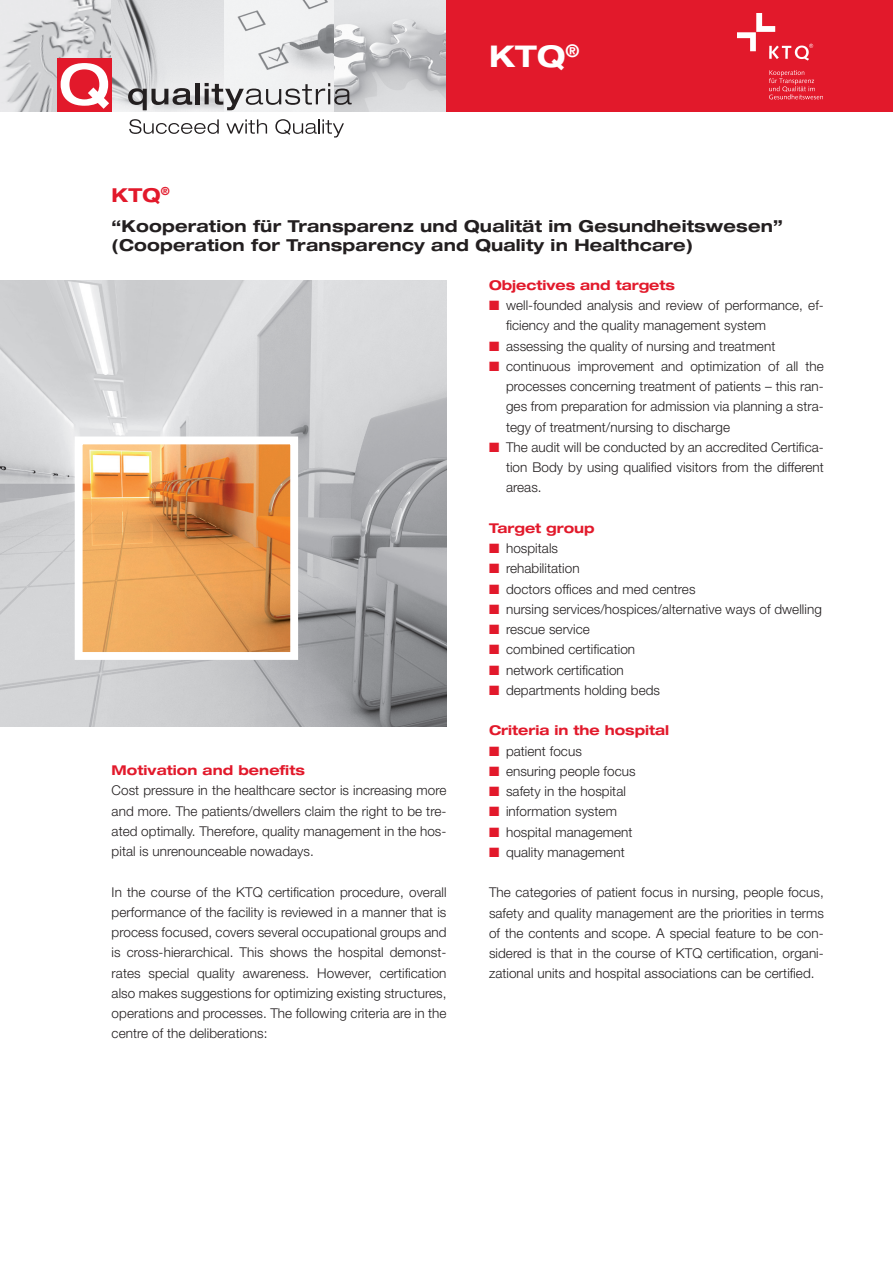
<style>
.page{position:relative;width:893px;height:1263px;background:#fff}
.page>*{position:absolute;margin:0;border:0;box-sizing:border-box;transform-origin:0 0}
.t1{font:700 expanded 30px "Helvetica Neue LT Std";color:#fff}
.t2{font:700 expanded 19.2px "Helvetica Neue LT Std";color:#e2192b}
.t3{font:700 expanded 16.5px/19.8px "Helvetica Neue LT Std";letter-spacing:.01em;color:#231f20}
.t4{font:300 13.5px/20.2px "Helvetica Neue LT Std";letter-spacing:.005em;color:#231f20;text-align:justify}
.t5{font:700 expanded 13.5px "Helvetica Neue LT Std";color:#e2192b}
.s1{color:#e2192b}
</style>
<div class="page">
<img style="left:0;top:0;width:446px;height:112px">
<svg style="left:128px;top:88px;width:64px;height:22px"></svg>
<hr style="left:196px;top:83px;width:4px;height:21px;background:#231f20">
<svg style="left:205px;top:83px;width:147px;height:27px"></svg>
<div style="left:57px;top:58px;width:55px;height:54px;background:#e2192b"></div>
<svg style="left:61px;top:63px;width:48px;height:46px"></svg>
<svg style="left:129px;top:119px;width:90px;height:15px"></svg>
<svg style="left:226px;top:119px;width:41px;height:15px"></svg>
<svg style="left:275px;top:119px;width:69px;height:19px"></svg>
<img style="left:0;top:280px;width:446px;height:446px">
<img style="left:84px;top:445px;width:205px;height:206px">
<div style="left:75px;top:436px;width:223px;height:224px;border:8px solid #fff"></div>
<div style="left:446px;top:0;width:447px;height:112px;background:#e2192b"></div>
<img style="left:737px;top:14px;width:86px;height:86px">
<h1 class="t1" style="left:489px;top:37px;width:92px">KTQ<sup>®</sup></h1>
<h2 class="t2" style="left:112px;top:183px;width:60px">KTQ<sup>®</sup></h2>
<p class="t3" style="left:112px;top:215px;width:673px">“Kooperation für Transparenz und Qualität im Gesundheitswesen” (Cooperation for Transparency and Quality in Healthcare)</p>
<p class="t5" style="left:112px;top:762px;width:195px">Motivation and benefits</p>
<p class="t4" style="left:112px;top:780px;width:336px">Cost pressure in the healthcare sector is increasing more and more. The patients/dwellers claim the right to be tre&shy;ated optimally. Therefore, quality management in the hos&shy;pital is unrenounceable nowadays.</p>
<p class="t4" style="left:112px;top:881px;width:336px">In the course of the KTQ certification procedure, overall performance of the facility is reviewed in a manner that is process focused, covers several occupational groups and is cross-hierarchical. This shows the hospital demonst&shy;rates special quality awareness. However, certification also makes suggestions for optimizing existing structures, operations and processes. The following criteria are in the centre of the deliberations:</p>
<p class="t5" style="left:489px;top:277px;width:187px">Objectives and targets</p>
<p class="t4" style="left:506px;top:295px;width:319px;text-indent:-17px"><span class="s1">■</span> well-founded analysis and review of performance, ef&shy;ficiency and the quality management system</p>
<p class="t4" style="left:489px;top:335px;width:288px"><span class="s1">■</span> assessing the quality of nursing and treatment</p>
<p class="t4" style="left:506px;top:356px;width:319px;text-indent:-17px"><span class="s1">■</span> continuous improvement and optimization of all the processes concerning treatment of patients – this ran&shy;ges from preparation for admission via planning a stra&shy;tegy of treatment/nursing to discharge</p>
<p class="t4" style="left:506px;top:437px;width:319px;text-indent:-17px"><span class="s1">■</span> The audit will be conducted by an accredited Certifica&shy;tion Body by using qualified visitors from the different areas.</p>
<p class="t5" style="left:489px;top:520px;width:107px">Target group</p>
<p class="t4" style="left:489px;top:538px;width:71px"><span class="s1">■</span> hospitals</p>
<p class="t4" style="left:489px;top:558px;width:92px"><span class="s1">■</span> rehabilitation</p>
<p class="t4" style="left:489px;top:578px;width:208px"><span class="s1">■</span> doctors offices and med centres</p>
<p class="t4" style="left:489px;top:599px;width:334px"><span class="s1">■</span> nursing services/hospices/alternative ways of dwelling</p>
<p class="t4" style="left:489px;top:619px;width:102px"><span class="s1">■</span> rescue service</p>
<p class="t4" style="left:489px;top:639px;width:148px"><span class="s1">■</span> combined certification</p>
<p class="t4" style="left:489px;top:659px;width:136px"><span class="s1">■</span> network certification</p>
<p class="t4" style="left:489px;top:680px;width:173px"><span class="s1">■</span> departments holding beds</p>
<p class="t5" style="left:489px;top:722px;width:182px">Criteria in the hospital</p>
<p class="t4" style="left:489px;top:740px;width:94px"><span class="s1">■</span> patient focus</p>
<p class="t4" style="left:489px;top:761px;width:148px"><span class="s1">■</span> ensuring people focus</p>
<p class="t4" style="left:489px;top:781px;width:138px"><span class="s1">■</span> safety in the hospital</p>
<p class="t4" style="left:489px;top:801px;width:129px"><span class="s1">■</span> information system</p>
<p class="t4" style="left:489px;top:821px;width:145px"><span class="s1">■</span> hospital management</p>
<p class="t4" style="left:489px;top:842px;width:137px"><span class="s1">■</span> quality management</p>
<p class="t4" style="left:489px;top:882px;width:336px">The categories of patient focus in nursing, people focus, safety and quality management are the priorities in terms of the contents and scope. A special feature to be con&shy;sidered is that in the course of KTQ certification, organi&shy;zational units and hospital associations can be certified.</p>
</div>
